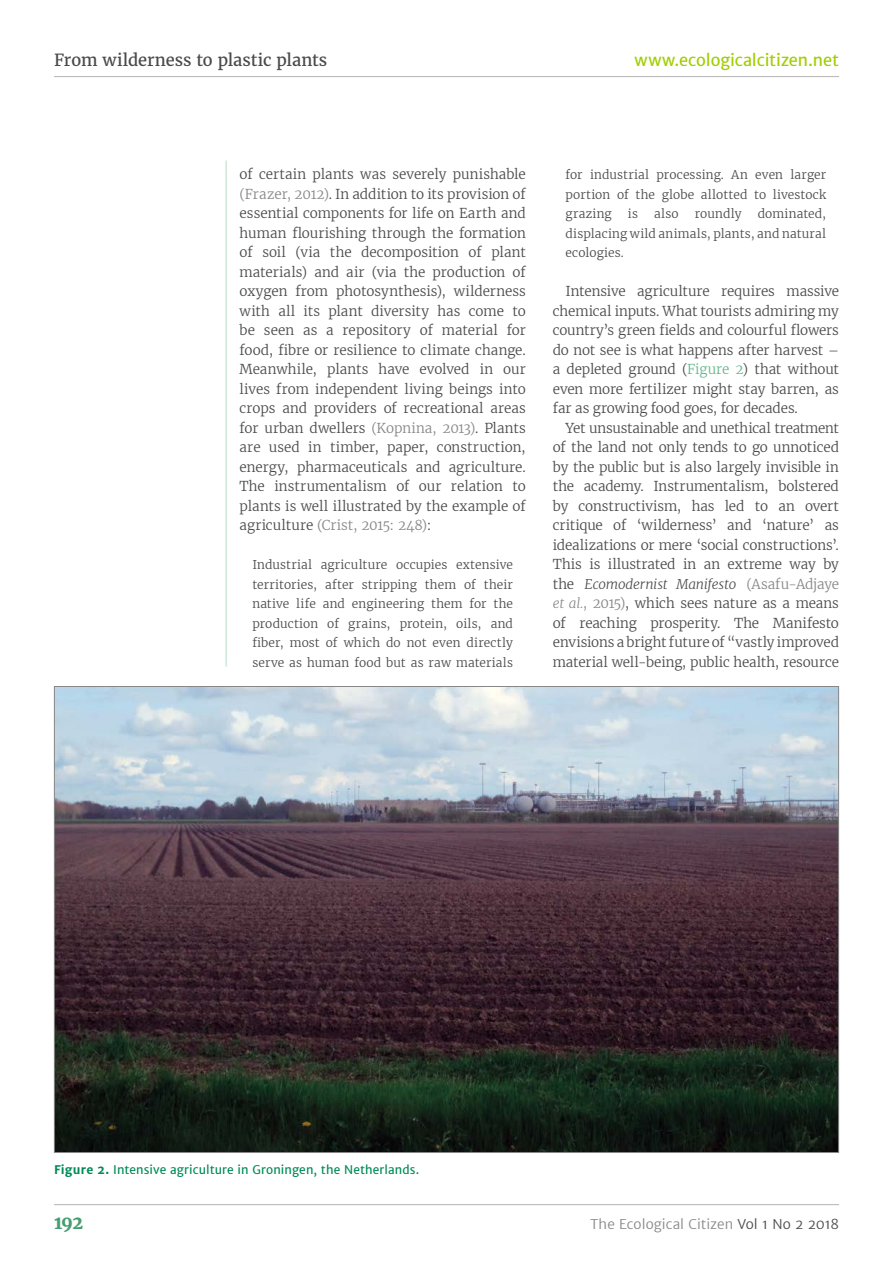
<style>
.page{position:relative;width:893px;height:1263px;background:#fff}
.page>*{position:absolute;margin:0;border:0;box-sizing:border-box;transform-origin:0 0}
.t1{font:700 18px "Merriweather";color:#459d71}
.t2{font:16.5px "Merriweather";letter-spacing:-.005em;color:#4a4a49}
.t3{font:16.5px "Merriweather Sans";letter-spacing:-.005em;color:#a1ce00}
.t4{font:300 13.5px/19.5px "Merriweather";letter-spacing:-.005em;color:#4a4a49;text-align:justify}
.t5{font:300 13.5px "Merriweather Sans";color:#878787}
.t6{font:300 12px/19.5px "Merriweather";letter-spacing:.015em;color:#4a4a49;text-align:justify}
.t7{font:12px "Merriweather Sans";letter-spacing:.01em;color:#008b57}
.s1{color:#878787}
.s2{color:#64b88c}
.s3{font-style:italic}
.s4{font-style:italic;color:#878787}
.s5{font-weight:700}
.s6{color:#4a4a49}
</style>
<div class="page">
<hr style="left:54px;top:76px;width:785px;height:1px;background:#bcbcbc">
<hr style="left:226px;top:160px;width:1px;height:507px;background:#b6dcc6">
<hr style="left:54px;top:1204px;width:785px;height:1px;background:#bcbcbc">
<img style="left:56px;top:688px;width:781px;height:463px">
<p class="t2" style="left:54px;top:49px;width:275px">From wilderness to plastic plants</p>
<p class="t3" style="left:634px;top:50px;width:206px">www.ecologicalcitizen.net</p>
<p class="t4" style="left:240px;top:164px;width:288px">of certain plants was severely punishable <span class="s1">(Frazer, 2012)</span>. In addition to its provision of essential components for life on Earth and human flourishing through the formation of soil (via the decomposition of plant materials) and air (via the production of oxygen from photosynthesis), wilderness with all its plant diversity has come to be seen as a repository of material for food, fibre or resilience to climate change.<br>Meanwhile, plants have evolved in our lives from independent living beings into crops and providers of recreational areas for urban dwellers <span class="s1">(Kopnina, 2013)</span>. Plants are used in timber, paper, construction, energy, pharmaceuticals and agriculture.<br>The instrumentalism of our relation to plants is well illustrated by the example of agriculture <span class="s1">(Crist, 2015: 248)</span>:</p>
<p class="t6" style="left:252px;top:555px;width:262px">Industrial agriculture occupies extensive territories, after stripping them of their native life and engineering them for the production of grains, protein, oils, and fiber, most of which do not even directly serve as human food but as raw materials</p>
<p class="t6" style="left:566px;top:165px;width:262px">for industrial processing. An even larger portion of the globe allotted to livestock grazing</p>
<p class="t6" style="left:566px;top:204px;width:262px;text-indent:192px">dominated, displacing wild animals, plants, and natural ecologies.</p>
<p class="t4" style="left:553px;top:281px;width:288px;text-indent:13px">Intensive agriculture requires massive chemical inputs. What tourists admiring my country’s green fields and colourful flowers do not see is what happens after harvest – a depleted ground (<span class="s2">Figure 2</span>) that without even more fertilizer might stay barren, as far as growing food goes, for decades.</p>
<p class="t4" style="left:553px;top:418px;width:288px;text-indent:13px">Yet unsustainable and unethical treatment of the land not only tends to go unnoticed by the public but is also largely invisible in the academy. Instrumentalism, bolstered by constructivism, has led to an overt critique of ‘wilderness’ and ‘nature’ as idealizations or mere ‘social constructions’.<br>This is illustrated in an extreme way by the <span class="s3">Ecomodernist Manifesto</span> <span class="s1">(Asafu-Adjaye </span><span class="s4">et al.</span><span class="s1">, 2015)</span>, which sees nature as a means of reaching prosperity. The Manifesto envisions a bright future of “vastly improved material well-being, public health, resource</p>
<p class="t6" style="left:628px;top:204px;width:12px">is</p>
<p class="t6" style="left:654px;top:204px;width:26px">also</p>
<p class="t6" style="left:695px;top:204px;width:48px">roundly</p>
<p class="t7" style="left:54px;top:1161px;width:367px"><span class="s5">Figure 2.</span> Intensive agriculture in Groningen, the Netherlands.</p>
<h1 class="t1" style="left:54px;top:1210px;width:31px">192</h1>
<p class="t5" style="left:590px;top:1215px;width:250px">The Ecological Citizen <span class="s6">Vol 1 No 2 2018</span></p>
</div>
